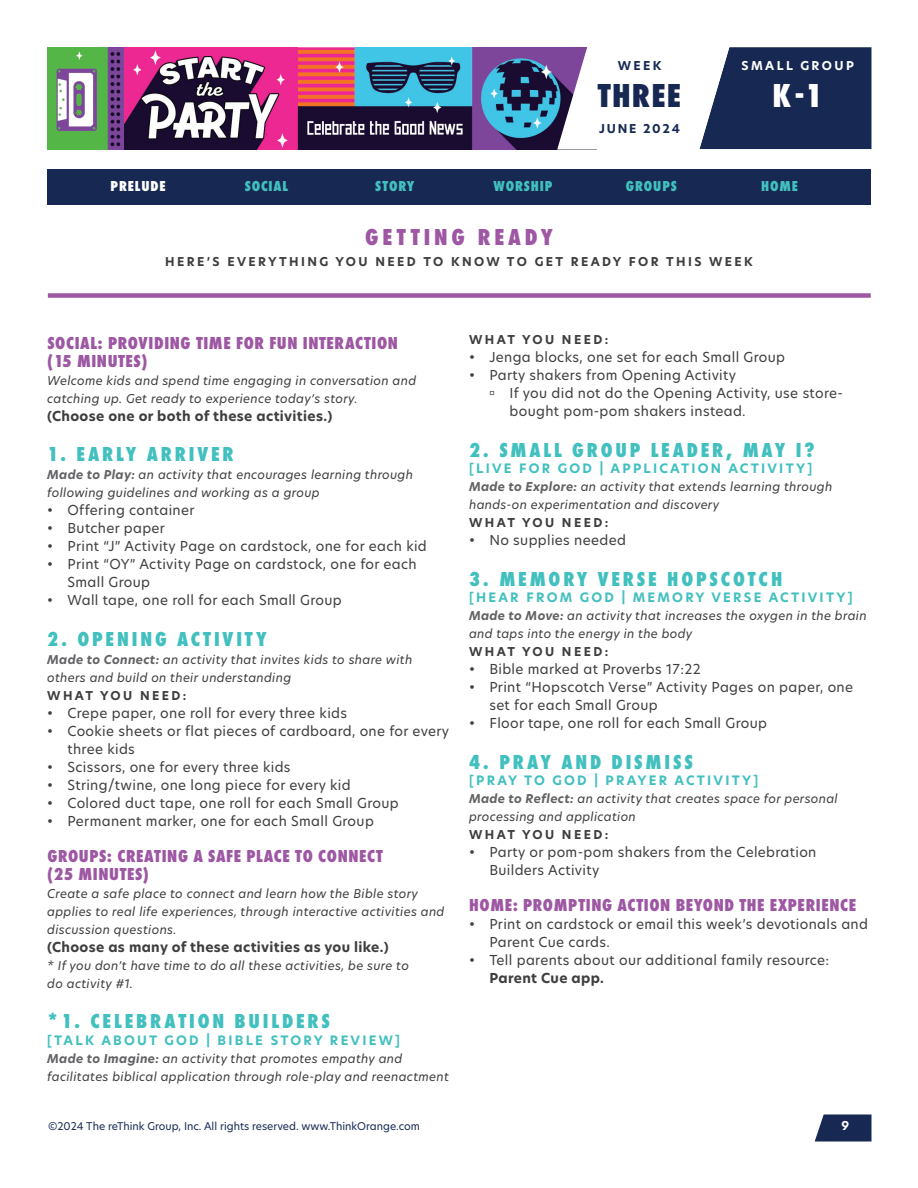
<style>
.page{position:relative;width:918px;height:1188px;background:#fff}
.page>*{position:absolute;margin:0;border:0;box-sizing:border-box;transform-origin:0 0}
.t1{font:800 34.5px "Futura PT Cond";letter-spacing:.035em;color:#172953}
.t2{font:800 34.5px "Futura PT Cond";color:#fff}
.t3{font:800 24px "Futura PT Cond";letter-spacing:.16em;color:#9d57a3}
.t4{font:800 21px "Futura PT Cond";letter-spacing:.135em;color:#42c0bf}
.t5{font:800 18px/18px "Futura PT Cond";letter-spacing:.035em;color:#9d57a3}
.t6{font:800 15px "Futura PT Cond";letter-spacing:.06em;color:#42c0bf}
.t7{font:800 15px "Futura PT Cond";letter-spacing:.06em;color:#fff}
.t8{font:13.5px/18px "New Hero";letter-spacing:.025em;color:#3e3e3f}
.t9{font:700 13.5px "New Hero";letter-spacing:.025em;color:#3e3e3f}
.t10{font:700 12.75px "New Hero";letter-spacing:.175em;color:#42c0bf}
.t11{font:italic 12px/18px "New Hero";letter-spacing:.025em;color:#3e3e3f}
.t12{font:700 12px "New Hero";letter-spacing:.2em;color:#3e3e3f}
.t13{font:700 12px "New Hero";letter-spacing:.15em;color:#172953}
.t14{font:700 12px "New Hero";letter-spacing:.2em;color:#fff}
.t15{font:10.5px "New Hero";color:#172953}
.s1{font-weight:700;color:#636366}
</style>
<div class="page">
<img style="left:47px;top:47px;width:510px;height:102px">
<svg style="left:815px;top:1114px;width:57px;height:28px;background:#314166"></svg>
<svg style="left:557px;top:47px;width:315px;height:103px"></svg>
<div style="left:48px;top:293px;width:823px;height:5px;background:#9d57a3"></div>
<div style="left:47px;top:170px;width:824px;height:36px;background:#172953"></div>
<p class="t13" style="left:618px;top:57px;width:45px">WEEK</p>
<h1 class="t1" style="left:598px;top:75px;width:85px">THREE</h1>
<p class="t13" style="left:599px;top:120px;width:83px">JUNE 2024</p>
<p class="t14" style="left:742px;top:57px;width:114px">SMALL GROUP</p>
<h1 class="t2" style="left:773px;top:75px;width:52px">K-1</h1>
<p class="t7" style="left:111px;top:177px;width:57px">PRELUDE</p>
<p class="t6" style="left:245px;top:177px;width:45px">SOCIAL</p>
<p class="t6" style="left:375px;top:177px;width:41px">STORY</p>
<p class="t6" style="left:494px;top:177px;width:60px">WORSHIP</p>
<p class="t6" style="left:626px;top:177px;width:53px">GROUPS</p>
<p class="t6" style="left:761px;top:177px;width:38px">HOME</p>
<h2 class="t3" style="left:365px;top:223px;width:189px">GETTING READY</h2>
<p class="t12" style="left:165px;top:253px;width:589px">HERE’S EVERYTHING YOU NEED TO KNOW TO GET READY FOR THIS WEEK</p>
<h3 class="t5" style="left:47px;top:333px;width:352px">SOCIAL: PROVIDING TIME FOR FUN INTERACTION (15 MINUTES)</h3>
<p class="t11" style="left:47px;top:371px;width:370px">Welcome kids and spend time engaging in conversation and catching up. Get ready to experience today’s story.</p>
<p class="t9" style="left:47px;top:406px;width:287px">(Choose one or both of these activities.)</p>
<h3 class="t4" style="left:47px;top:442px;width:188px">1. EARLY ARRIVER</h3>
<p class="t11" style="left:47px;top:465px;width:367px"><span class="s1">Made to Play:</span> an activity that encourages learning through following guidelines and working as a group</p>
<p class="t8" style="left:47px;top:501px;width:149px">• Offering container</p>
<p class="t8" style="left:47px;top:519px;width:119px">• Butcher paper</p>
<p class="t8" style="left:47px;top:537px;width:381px">• Print “J” Activity Page on cardstock, one for each kid</p>
<p class="t8" style="left:68px;top:555px;width:351px;text-indent:-20px">• Print “OY” Activity Page on cardstock, one for each<br>Small Group</p>
<p class="t8" style="left:47px;top:591px;width:296px">• Wall tape, one roll for each Small Group</p>
<h3 class="t4" style="left:47px;top:626px;width:221px">2. OPENING ACTIVITY</h3>
<p class="t11" style="left:47px;top:650px;width:367px"><span class="s1">Made to Connect:</span> an activity that invites kids to share with others and build on their understanding</p>
<p class="t12" style="left:47px;top:687px;width:141px">WHAT YOU NEED:</p>
<p class="t8" style="left:47px;top:703px;width:301px">• Crepe paper, one roll for every three kids</p>
<p class="t8" style="left:68px;top:721px;width:383px;text-indent:-20px">• Cookie sheets or flat pieces of cardboard, one for every three kids</p>
<p class="t8" style="left:47px;top:757px;width:245px">• Scissors, one for every three kids</p>
<p class="t8" style="left:47px;top:775px;width:305px">• String/twine, one long piece for every kid</p>
<p class="t8" style="left:47px;top:793px;width:353px">• Colored duct tape, one roll for each Small Group</p>
<p class="t8" style="left:47px;top:811px;width:328px">• Permanent marker, one for each Small Group</p>
<h3 class="t5" style="left:47px;top:846px;width:337px">GROUPS: CREATING A SAFE PLACE TO CONNECT (25 MINUTES)</h3>
<p class="t11" style="left:47px;top:884px;width:399px">Create a safe place to connect and learn how the Bible story applies to real life experiences, through interactive activities and discussion questions.</p>
<p class="t9" style="left:47px;top:937px;width:343px">(Choose as many of these activities as you like.)</p>
<p class="t11" style="left:47px;top:956px;width:363px">* If you don’t have time to do all these activities, be sure to do activity #1.</p>
<h3 class="t4" style="left:47px;top:1009px;width:284px">*1. CELEBRATION BUILDERS</h3>
<p class="t10" style="left:47px;top:1031px;width:354px">[TALK ABOUT GOD | BIBLE STORY REVIEW]</p>
<p class="t11" style="left:47px;top:1049px;width:403px"><span class="s1">Made to Imagine:</span> an activity that promotes empathy and facilitates biblical application through role-play and reenactment</p>
<p class="t12" style="left:469px;top:332px;width:141px">WHAT YOU NEED:</p>
<p class="t8" style="left:469px;top:348px;width:318px">• Jenga blocks, one set for each Small Group</p>
<p class="t8" style="left:510px;top:366px;width:335px;text-indent:-40px">• Party shakers from Opening Activity<br>If you did not do the Opening Activity, use store&shy;bought pom-pom shakers instead.</p>
<h3 class="t4" style="left:469px;top:437px;width:347px">2. SMALL GROUP LEADER, MAY I?</h3>
<p class="t10" style="left:469px;top:460px;width:345px">[LIVE FOR GOD | APPLICATION ACTIVITY]</p>
<p class="t11" style="left:469px;top:478px;width:365px"><span class="s1">Made to Explore:</span> an activity that extends learning through hands-on experimentation and discovery</p>
<p class="t12" style="left:469px;top:515px;width:141px">WHAT YOU NEED:</p>
<p class="t8" style="left:469px;top:531px;width:158px">• No supplies needed</p>
<h3 class="t4" style="left:469px;top:566px;width:315px">3. MEMORY VERSE HOPSCOTCH</h3>
<p class="t10" style="left:469px;top:589px;width:385px">[HEAR FROM GOD | MEMORY VERSE ACTIVITY]</p>
<p class="t11" style="left:469px;top:607px;width:399px"><span class="s1">Made to Move:</span> an activity that increases the oxygen in the brain and taps into the energy in the body</p>
<p class="t12" style="left:469px;top:644px;width:141px">WHAT YOU NEED:</p>
<p class="t8" style="left:469px;top:660px;width:233px">• Bible marked at Proverbs 17:22</p>
<p class="t8" style="left:489px;top:678px;width:365px;text-indent:-20px">• Print “Hopscotch Verse” Activity Pages on paper, one set for each Small Group</p>
<p class="t8" style="left:469px;top:714px;width:300px">• Floor tape, one roll for each Small Group</p>
<h3 class="t4" style="left:469px;top:749px;width:225px">4. PRAY AND DISMISS</h3>
<p class="t10" style="left:469px;top:772px;width:291px">[PRAY TO GOD | PRAYER ACTIVITY]</p>
<p class="t11" style="left:469px;top:790px;width:370px"><span class="s1">Made to Reflect:</span> an activity that creates space for personal processing and application</p>
<p class="t12" style="left:469px;top:827px;width:141px">WHAT YOU NEED:</p>
<p class="t8" style="left:489px;top:843px;width:329px;text-indent:-20px">• Party or pom-pom shakers from the Celebration<br>Builders Activity</p>
<h3 class="t5" style="left:469px;top:896px;width:389px">HOME: PROMPTING ACTION BEYOND THE EXPERIENCE</h3>
<p class="t8" style="left:489px;top:915px;width:380px;text-indent:-20px">• Print on cardstock or email this week’s devotionals and<br>Parent Cue cards.</p>
<p class="t8" style="left:469px;top:951px;width:362px">• Tell parents about our additional family resource:</p>
<p class="t9" style="left:489px;top:969px;width:116px">Parent Cue app.</p>
<p class="t15" style="left:48px;top:1118px;width:374px">©2024 The reThink Group, Inc. All rights reserved. www.ThinkOrange.com</p>
<p class="t14" style="left:842px;top:1117px;width:9px">9</p>
</div>
